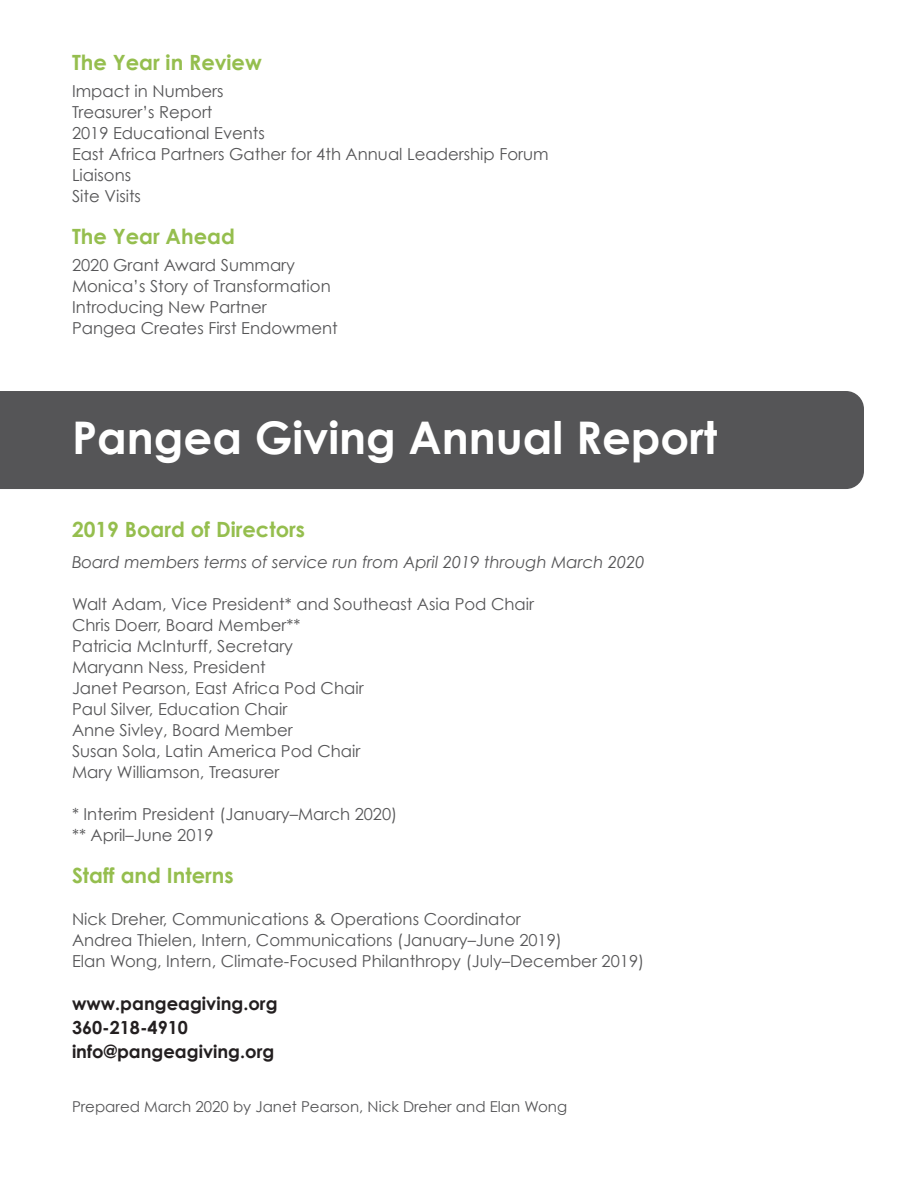
<style>
.page{position:relative;width:918px;height:1188px;background:#fff}
.page>*{position:absolute;margin:0;border:0;box-sizing:border-box;transform-origin:0 0}
.t1{font:700 45px "Century Gothic";color:#fff}
.t2{font:700 21px "Century Gothic";color:#95be4e}
.t3{font:700 18px "Century Gothic";color:#231f20}
.t4{font:16.5px/21px "Century Gothic";color:#555557}
.t5{font:italic 16.5px "Century Gothic";color:#555557}
.t6{font:15px "Century Gothic";color:#555557}
</style>
<div class="page">
<div style="left:0;top:391px;width:864px;height:98px;background:#555557"></div>
<p class="t2" style="left:72px;top:49px;width:191px">The Year in Review</p>
<p class="t4" style="left:72px;top:80px;width:153px">Impact in Numbers</p>
<p class="t4" style="left:72px;top:101px;width:142px">Treasurer’s Report</p>
<p class="t4" style="left:72px;top:122px;width:478px">2019 Educational Events<br>East Africa Partners Gather for 4th Annual Leadership Forum</p>
<p class="t4" style="left:72px;top:164px;width:61px">Liaisons</p>
<p class="t4" style="left:72px;top:185px;width:71px">Site Visits</p>
<p class="t2" style="left:72px;top:223px;width:164px">The Year Ahead</p>
<p class="t4" style="left:72px;top:254px;width:225px">2020 Grant Award Summary</p>
<p class="t4" style="left:72px;top:275px;width:260px">Monica’s Story of Transformation<br>Introducing New Partner</p>
<p class="t4" style="left:72px;top:317px;width:267px">Pangea Creates First Endowment</p>
<p class="t1" style="left:72px;top:409px;width:647px">Pangea Giving Annual Report</p>
<p class="t2" style="left:72px;top:516px;width:235px">2019 Board of Directors</p>
<p class="t5" style="left:72px;top:552px;width:574px">Board members terms of service run from April 2019 through March 2020</p>
<p class="t4" style="left:72px;top:593px;width:464px">Walt Adam, Vice President* and Southeast Asia Pod Chair</p>
<p class="t4" style="left:72px;top:614px;width:230px">Chris Doerr, Board Member**</p>
<p class="t4" style="left:72px;top:635px;width:223px">Patricia McInturff, Secretary</p>
<p class="t4" style="left:72px;top:656px;width:195px">Maryann Ness, President</p>
<p class="t4" style="left:72px;top:677px;width:293px">Janet Pearson, East Africa Pod Chair</p>
<p class="t4" style="left:72px;top:698px;width:217px">Paul Silver, Education Chair</p>
<p class="t4" style="left:72px;top:719px;width:222px">Anne Sivley, Board Member</p>
<p class="t4" style="left:72px;top:740px;width:290px">Susan Sola, Latin America Pod Chair</p>
<p class="t4" style="left:72px;top:761px;width:209px">Mary Williamson, Treasurer</p>
<p class="t4" style="left:72px;top:803px;width:327px">* Interim President (January–March 2020)</p>
<p class="t4" style="left:72px;top:824px;width:143px">** April–June 2019</p>
<p class="t2" style="left:72px;top:862px;width:163px">Staff and Interns</p>
<p class="t4" style="left:72px;top:908px;width:450px">Nick Dreher, Communications &amp; Operations Coordinator</p>
<p class="t4" style="left:72px;top:929px;width:491px">Andrea Thielen, Intern, Communications (January–June 2019)</p>
<p class="t4" style="left:72px;top:950px;width:574px">Elan Wong, Intern, Climate-Focused Philanthropy (July–December 2019)</p>
<p class="t3" style="left:72px;top:993px;width:207px">www.pangeagiving.org</p>
<p class="t3" style="left:72px;top:1017px;width:117px">360-218-4910</p>
<p class="t3" style="left:72px;top:1041px;width:204px">info@pangeagiving.org</p>
<p class="t6" style="left:72px;top:1098px;width:497px">Prepared March 2020 by Janet Pearson, Nick Dreher and Elan Wong</p>
</div>
